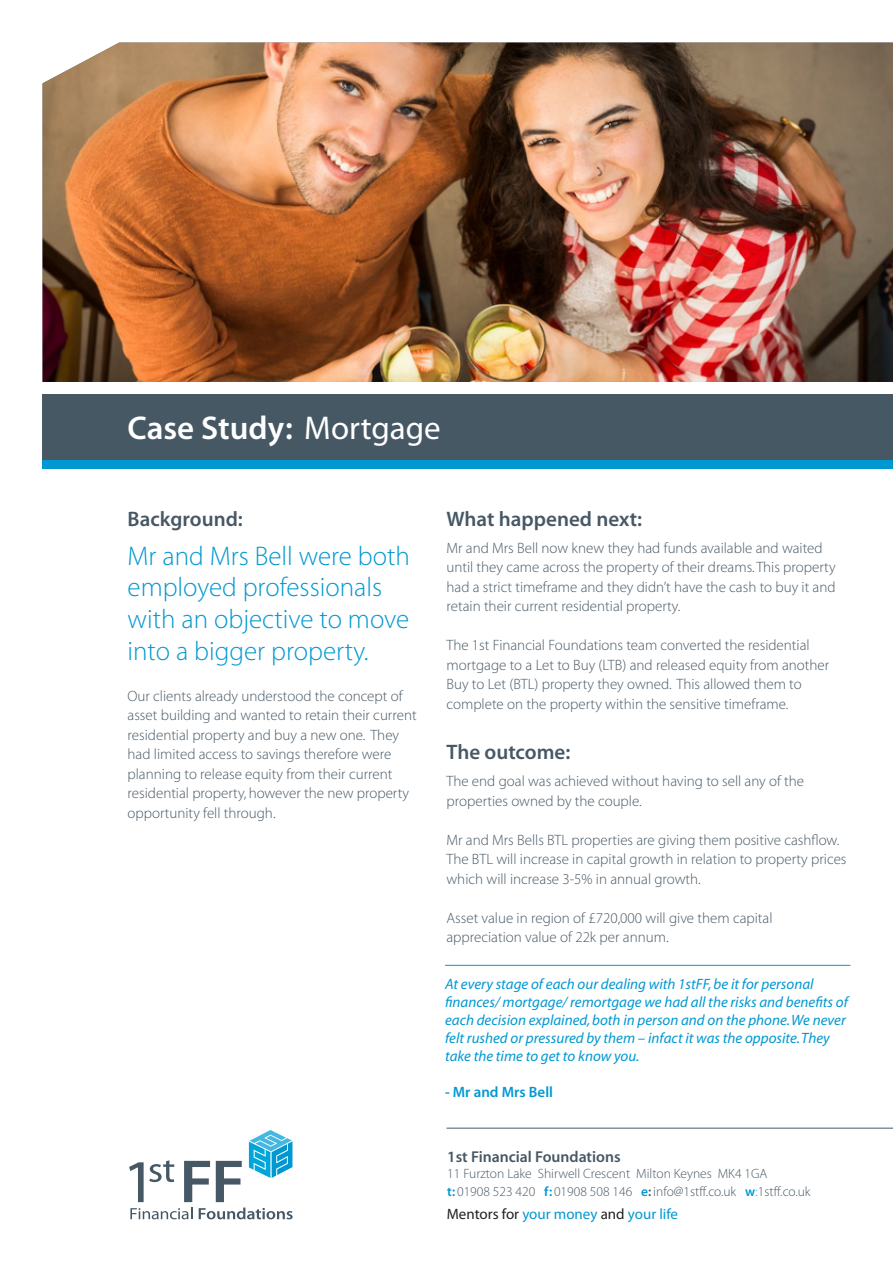
<style>
.page{position:relative;width:893px;height:1263px;background:#fff}
.page>*{position:absolute;margin:0;border:0;box-sizing:border-box;transform-origin:0 0}
.t1{font:33px "Myriad MM 565 600";letter-spacing:.02em;color:#fff}
.t2{font:27px/31.8px "Myriad MM 215 600";letter-spacing:-.02em;color:#0098d1}
.t3{font:21px "Myriad MM 565 600";letter-spacing:.015em;color:#475865}
.t4{font:15.75px "Myriad MM 565 600";letter-spacing:.015em;color:#475865}
.t5{font:15px/19.5px "Myriad MM 215 600";letter-spacing:-.02em;color:#475865}
.t6{font:15px/18px "Myriad MM It 400 600";color:#0098d1}
.t7{font:15px "Myriad Pro";color:#0098d1}
.t8{font:15px "Myriad MM 565 600";letter-spacing:.025em;color:#0098d1}
.t9{font:13.5px "Myriad MM 215 600";letter-spacing:-.025em;color:#475865}
.s1{font-family:"Myriad MM 400 600"}
.s2{font-family:"Myriad MM 565 600";color:#0098d1}
.s3{font-family:"Myriad MM 565 600"}
.s4{color:#0098d1}
.s5{color:#231f20}
</style>
<div class="page">
<img style="left:43px;top:43px;width:850px;height:339px">
<div style="left:43px;top:394px;width:850px;height:74px;background:#475865"></div>
<svg style="left:129px;top:1130px;width:164px;height:89px"></svg>
<hr style="left:446px;top:1128px;width:447px;height:1px;background:#475865">
<div style="left:43px;top:460px;width:850px;height:9px;background:#0098d1"></div>
<hr style="left:445px;top:965px;width:405px;height:1px;background:#0098d1">
<p class="t1" style="left:128px;top:412px;width:315px">Case Study: <span class="s1">Mortgage</span></p>
<p class="t3" style="left:128px;top:509px;width:116px">Background:</p>
<p class="t2" style="left:128px;top:541px;width:284px">Mr and Mrs Bell were both employed professionals with an objective to move into a bigger property.</p>
<p class="t5" style="left:128px;top:687px;width:291px">Our clients already understood the concept of asset building and wanted to retain their current residential property and buy a new one. They had limited access to savings therefore were planning to release equity from their current residential property, however the new property opportunity fell through.</p>
<p class="t3" style="left:446px;top:509px;width:197px">What happened next:</p>
<p class="t5" style="left:446px;top:539px;width:391px">Mr and Mrs Bell now knew they had funds available and waited until they came across the property of their dreams. This property had a strict timeframe and they didn’t have the cash to buy it and retain their current residential property.</p>
<p class="t5" style="left:446px;top:636px;width:385px">The 1st Financial Foundations team converted the residential mortgage to a Let to Buy (LTB) and released equity from another Buy to Let (BTL) property they owned. This allowed them to complete on the property within the sensitive timeframe.</p>
<p class="t3" style="left:446px;top:742px;width:125px">The outcome:</p>
<p class="t5" style="left:446px;top:772px;width:359px">The end goal was achieved without having to sell any of the properties owned by the couple.</p>
<p class="t5" style="left:446px;top:831px;width:402px">Mr and Mrs Bells BTL properties are giving them positive cashflow.<br>The BTL will increase in capital growth in relation to property prices which will increase 3-5% in annual growth.</p>
<p class="t5" style="left:446px;top:909px;width:328px">Asset value in region of £720,000 will give them capital appreciation value of 22k per annum.</p>
<p class="t6" style="left:445px;top:976px;width:404px">At every stage of each our dealing with 1stFF, be it for personal finances/ mortgage/ remortgage we had all the risks and benefits of each decision explained, both in person and on the phone. We never felt rushed or pressured by them – infact it was the opposite. They take the time to get to know you.</p>
<p class="t8" style="left:445px;top:1085px;width:109px">- Mr and Mrs Bell</p>
<p class="t4" style="left:447px;top:1149px;width:175px">1st Financial Foundations</p>
<p class="t9" style="left:447px;top:1167px;width:322px">11 Furzton Lake Shirwell Crescent Milton Keynes MK4 1GA</p>
<p class="t9" style="left:447px;top:1185px;width:365px"><span class="s2">t:</span> 01908 523 420 <span class="s2">f:</span> 01908 508 146 <span class="s2">e</span><span class="s3">:</span> info@1stff.co.uk <span class="s2">w</span><span class="s4">:</span>1stff.co.uk</p>
<p class="t7" style="left:447px;top:1205px;width:233px"><span class="s5">Mentors for</span> your money <span class="s5">and</span> your life</p>
</div>
